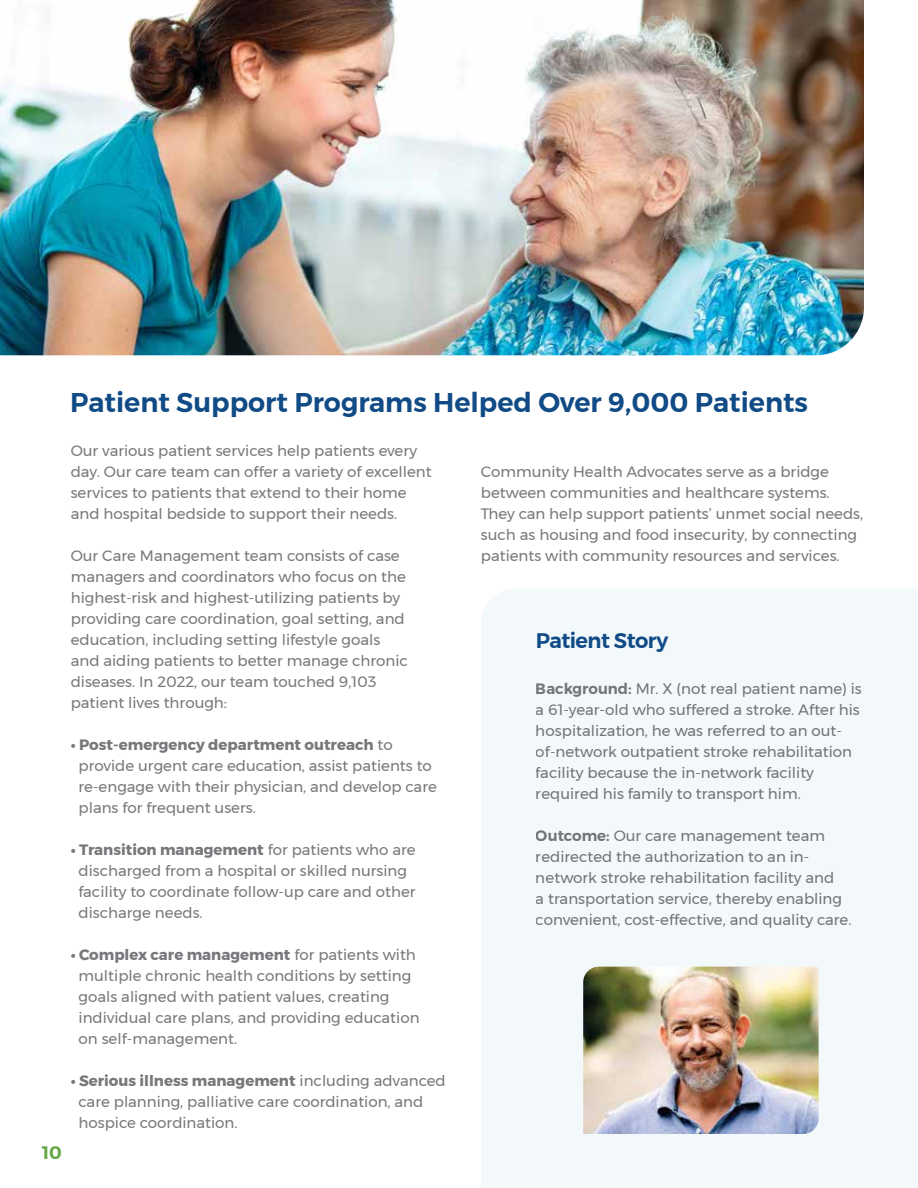
<style>
.page{position:relative;width:918px;height:1188px;background:#fff}
.page>*{position:absolute;margin:0;border:0;box-sizing:border-box;transform-origin:0 0}
.t1{font:600 27px "Montserrat";color:#104b86}
.t2{font:600 21px "Montserrat";letter-spacing:-.025em;color:#104b86}
.t3{font:600 18px "Montserrat";color:#62a744}
.t4{font:15px/21px "Montserrat";color:#77787b}
.s1{font-weight:700}
.s2{font-weight:600}
</style>
<div class="page">
<div style="left:481px;top:589px;width:437px;height:599px;background:#f3f9fb"></div>
<img style="left:0;top:0;width:864px;height:355px">
<img style="left:583px;top:967px;width:236px;height:167px">
<h1 class="t1" style="left:70px;top:381px;width:739px">Patient Support Programs Helped Over 9,000 Patients</h1>
<p class="t3" style="left:42px;top:1138px;width:21px">10</p>
<p class="t4" style="left:71px;top:440px;width:363px">Our various patient services help patients every day. Our care team can offer a variety of excellent services to patients that extend to their home and hospital bedside to support their needs.</p>
<p class="t4" style="left:71px;top:545px;width:339px">Our Care Management team consists of case managers and coordinators who focus on the highest-risk and highest-utilizing patients by providing care coordination, goal setting, and education, including setting lifestyle goals and aiding patients to better manage chronic diseases. In 2022, our team touched 9,103 patient lives through:</p>
<p class="t4" style="left:79px;top:734px;width:360px;text-indent:-8px"><span class="s1">• Post-emergency department outreach</span> to provide urgent care education, assist patients to re-engage with their physician, and develop care plans for frequent users.</p>
<p class="t4" style="left:79px;top:839px;width:339px;text-indent:-8px"><span class="s1">• Transition management</span> for patients who are discharged from a hospital or skilled nursing facility to coordinate follow-up care and other discharge needs.</p>
<p class="t4" style="left:79px;top:944px;width:342px;text-indent:-8px"><span class="s1">• Complex care management</span> for patients with multiple chronic health conditions by setting goals aligned with patient values, creating individual care plans, and providing education on self-management.</p>
<p class="t4" style="left:79px;top:1070px;width:369px;text-indent:-8px"><span class="s1">• Serious illness management</span> including advanced care planning, palliative care coordination, and hospice coordination.</p>
<p class="t4" style="left:481px;top:461px;width:384px">Community Health Advocates serve as a bridge between communities and healthcare systems.<br>They can help support patients’ unmet social needs, such as housing and food insecurity, by connecting patients with community resources and services.</p>
<h2 class="t2" style="left:536px;top:624px;width:134px">Patient Story</h2>
<p class="t4" style="left:536px;top:678px;width:328px"><span class="s2">Background:</span> Mr. X (not real patient name) is a 61-year-old who suffered a stroke. After his hospitalization, he was referred to an out&shy;of-network outpatient stroke rehabilitation facility because the in-network facility required his family to transport him.</p>
<p class="t4" style="left:536px;top:825px;width:317px"><span class="s2">Outcome:</span> Our care management team redirected the authorization to an in&shy;network stroke rehabilitation facility and<br>a transportation service, thereby enabling convenient, cost-effective, and quality care.</p>
</div>
